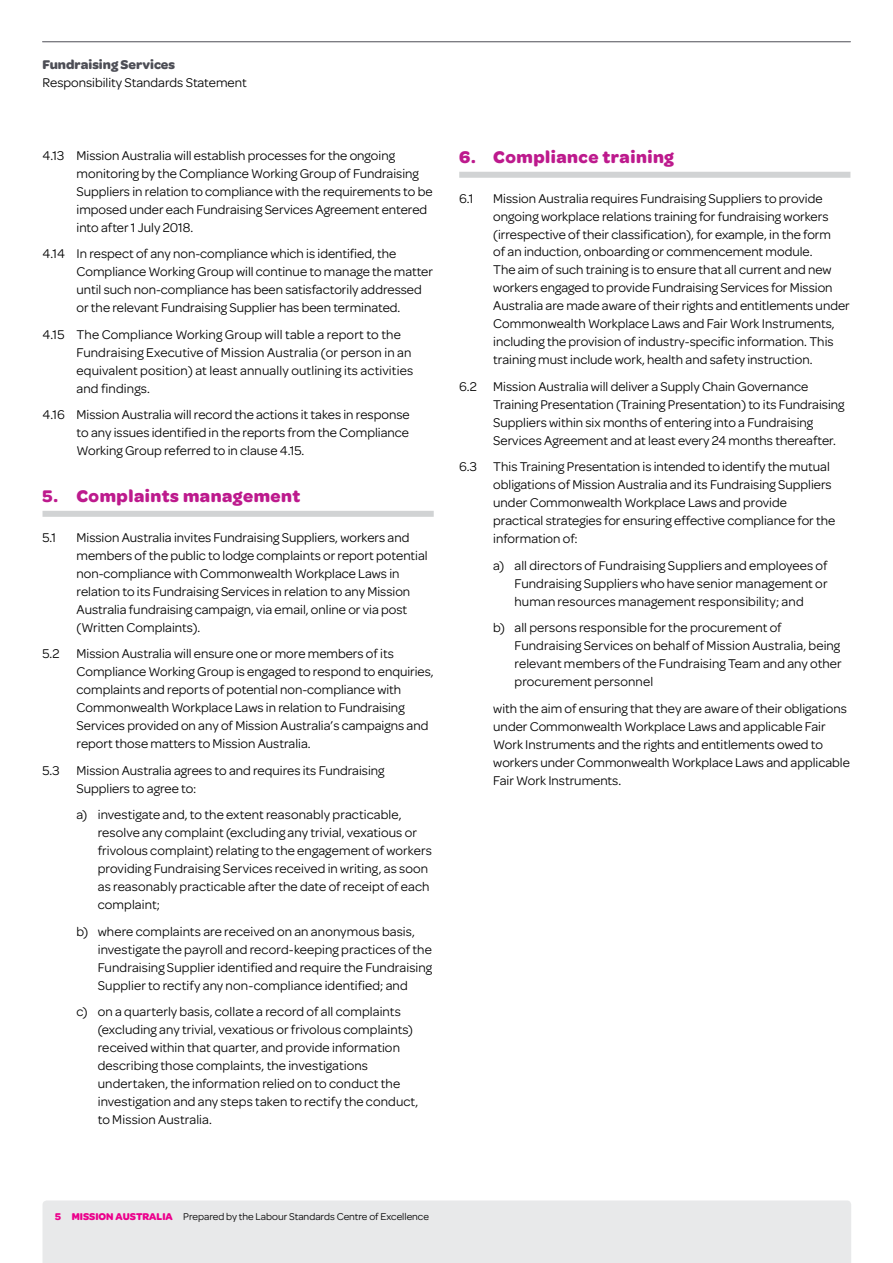
<style>
.page{position:relative;width:893px;height:1263px;background:#fff}
.page>*{position:absolute;margin:0;border:0;box-sizing:border-box;transform-origin:0 0}
.t1{font:700 18px "Omnes";letter-spacing:.025em;color:#bd1a8d}
.t2{font:13.5px/18px "Omnes";color:#000}
.t3{font:700 13.5px "Omnes";color:#4d4e56}
.t4{font:10.5px "Omnes";color:#000}
.s1{font-weight:700;color:#ec008c}
</style>
<div class="page">
<div style="left:43px;top:1200px;width:808px;height:63px;background:#e8e9ea"></div>
<hr style="left:43px;top:41px;width:807px;height:1px;background:#4d4e56">
<div style="left:43px;top:511px;width:391px;height:6px;background:#d1d3d4"></div>
<div style="left:459px;top:172px;width:391px;height:6px;background:#d1d3d4"></div>
<p class="t3" style="left:43px;top:57px;width:134px">Fundraising Services</p>
<p class="t2" style="left:43px;top:74px;width:206px">Responsibility Standards Statement</p>
<p class="t2" style="left:77px;top:146px;width:358px;text-indent:-34px">4.13 Mission Australia will establish processes for the ongoing monitoring by the Compliance Working Group of Fundraising Suppliers in relation to compliance with the requirements to be imposed under each Fundraising Services Agreement entered into after 1 July 2018.</p>
<p class="t2" style="left:77px;top:245px;width:358px;text-indent:-34px">4.14 In respect of any non-compliance which is identified, the Compliance Working Group will continue to manage the matter until such non-compliance has been satisfactorily addressed or the relevant Fundraising Supplier has been terminated.</p>
<p class="t2" style="left:77px;top:325px;width:338px;text-indent:-34px">4.15 The Compliance Working Group will table a report to the Fundraising Executive of Mission Australia (or person in an equivalent position) at least annually outlining its activities and findings.</p>
<p class="t2" style="left:77px;top:406px;width:335px;text-align:justify;text-indent:-34px">4.16 Mission Australia will record the actions it takes in response to any issues identified in the reports from the Compliance Working Group referred to in clause 4.15.</p>
<h1 class="t1" style="left:43px;top:486px;width:259px">5. Complaints management</h1>
<p class="t2" style="left:43px;top:528px;width:15px">5.1</p>
<p class="t2" style="left:77px;top:528px;width:353px">Mission Australia invites Fundraising Suppliers, workers and members of the public to lodge complaints or report potential non-compliance with Commonwealth Workplace Laws in relation to its Fundraising Services in relation to any Mission Australia fundraising campaign, via email, online or via post (Written Complaints).</p>
<p class="t2" style="left:43px;top:645px;width:18px">5.2</p>
<p class="t2" style="left:77px;top:645px;width:359px">Mission Australia will ensure one or more members of its Compliance Working Group is engaged to respond to enquiries, complaints and reports of potential non-compliance with Commonwealth Workplace Laws in relation to Fundraising Services provided on any of Mission Australia’s campaigns and report those matters to Mission Australia.</p>
<p class="t2" style="left:43px;top:761px;width:18px">5.3</p>
<p class="t2" style="left:77px;top:761px;width:309px">Mission Australia agrees to and requires its Fundraising<br>Suppliers to agree to:</p>
<p class="t2" style="left:98px;top:806px;width:336px;text-indent:-21px">a) investigate and, to the extent reasonably practicable, resolve any complaint (excluding any trivial, vexatious or frivolous complaint) relating to the engagement of workers providing Fundraising Services received in writing, as soon as reasonably practicable after the date of receipt of each complaint;</p>
<p class="t2" style="left:98px;top:922px;width:336px;text-indent:-21px">b) where complaints are received on an anonymous basis, investigate the payroll and record-keeping practices of the Fundraising Supplier identified and require the Fundraising Supplier to rectify any non-compliance identified; and</p>
<p class="t2" style="left:98px;top:1002px;width:322px;text-indent:-21px">c) on a quarterly basis, collate a record of all complaints (excluding any trivial, vexatious or frivolous complaints) received within that quarter, and provide information describing those complaints, the investigations undertaken, the information relied on to conduct the investigation and any steps taken to rectify the conduct, to Mission Australia.</p>
<h1 class="t1" style="left:459px;top:147px;width:216px">6. Compliance training</h1>
<p class="t2" style="left:459px;top:189px;width:16px">6.1</p>
<p class="t2" style="left:493px;top:189px;width:358px">Mission Australia requires Fundraising Suppliers to provide ongoing workplace relations training for fundraising workers (irrespective of their classification), for example, in the form<br>of an induction, onboarding or commencement module.<br>The aim of such training is to ensure that all current and new workers engaged to provide Fundraising Services for Mission Australia are made aware of their rights and entitlements under Commonwealth Workplace Laws and Fair Work Instruments, including the provision of industry-specific information. This training must include work, health and safety instruction.</p>
<p class="t2" style="left:493px;top:377px;width:353px;text-indent:-34px">6.2 Mission Australia will deliver a Supply Chain Governance Training Presentation (Training Presentation) to its Fundraising Suppliers within six months of entering into a Fundraising Services Agreement and at least every 24 months thereafter.</p>
<p class="t2" style="left:493px;top:458px;width:344px;text-indent:-34px">6.3 This Training Presentation is intended to identify the mutual obligations of Mission Australia and its Fundraising Suppliers under Commonwealth Workplace Laws and provide practical strategies for ensuring effective compliance for the information of:</p>
<p class="t2" style="left:514px;top:556px;width:314px;text-align:justify;text-indent:-21px">a) all directors of Fundraising Suppliers and employees of Fundraising Suppliers who have senior management or human resources management responsibility; and</p>
<p class="t2" style="left:514px;top:619px;width:329px;text-indent:-21px">b) all persons responsible for the procurement of Fundraising Services on behalf of Mission Australia, being relevant members of the Fundraising Team and any other procurement personnel</p>
<p class="t2" style="left:493px;top:699px;width:358px">with the aim of ensuring that they are aware of their obligations under Commonwealth Workplace Laws and applicable Fair Work Instruments and the rights and entitlements owed to workers under Commonwealth Workplace Laws and applicable Fair Work Instruments.</p>
<p class="t4" style="left:55px;top:1211px;width:375px"><span class="s1">5 MISSION AUSTRALIA</span> Prepared by the Labour Standards Centre of Excellence</p>
</div>
